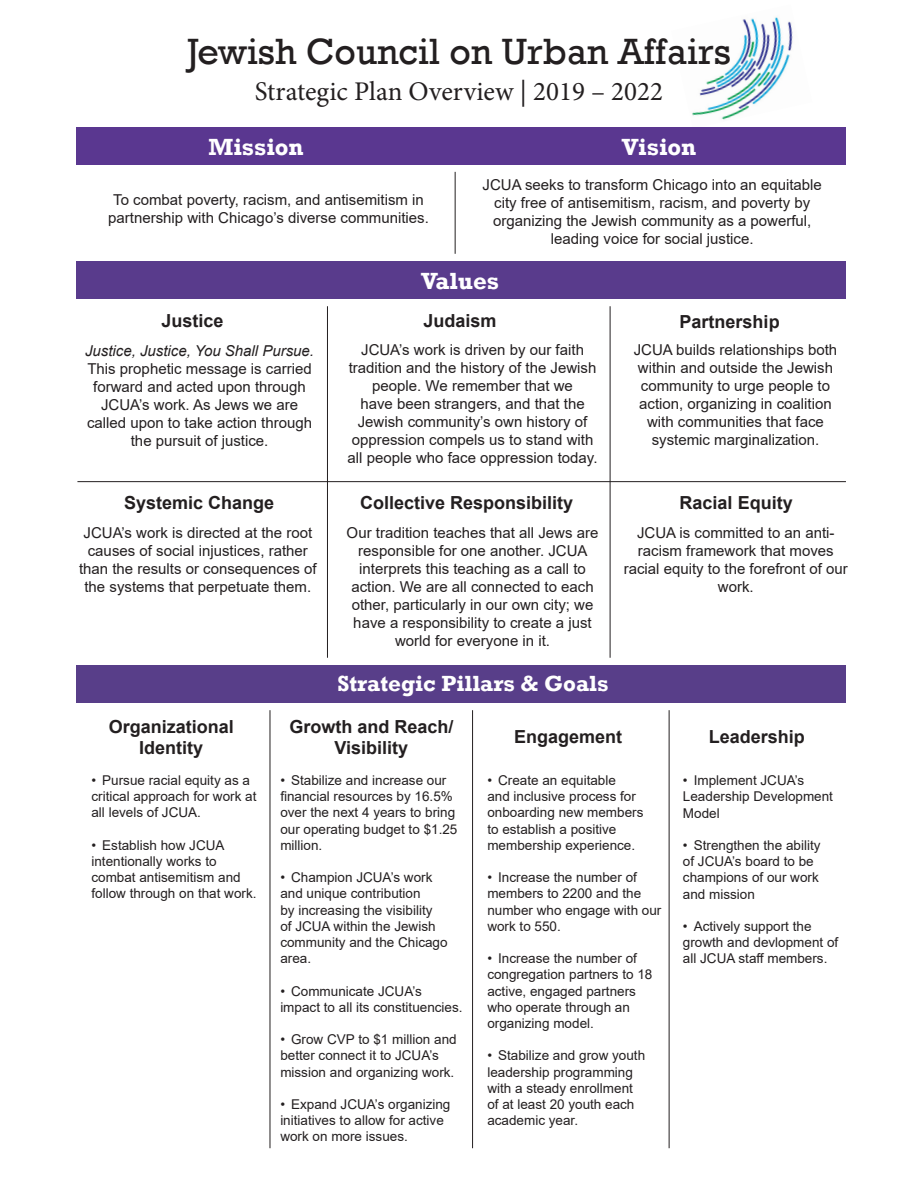
<style>
.page{position:relative;width:918px;height:1188px;background:#fff}
.page>*{position:absolute;margin:0;border:0;box-sizing:border-box;transform-origin:0 0}
.t1{font:37.5px "Rockwell";color:#231f20}
.t2{font:27px "Minion Pro";color:#231f20}
.t3{font:700 24px "Rockwell";color:#fff}
.t4{font:700 22.5px "Rockwell";color:#fff}
.t5{font:700 18px "Arial";color:#231f20}
.t6{font:15px/18px "Arial";color:#231f20;text-align:center}
.t7{font:13.5px/16.2px "Arial";color:#231f20}
.s1{font-style:italic}
</style>
<div class="page">
<img style="left:692px;top:17px;width:101px;height:103px">
<div style="left:76px;top:127px;width:770px;height:37px;background:#5a3790"></div>
<div style="left:76px;top:261px;width:770px;height:38px;background:#593b8c"></div>
<div style="left:76px;top:665px;width:770px;height:38px;background:#583e89"></div>
<hr style="left:327px;top:306px;width:1px;height:352px;background:#231f20">
<hr style="left:455px;top:172px;width:1px;height:82px;background:#231f20">
<hr style="left:610px;top:306px;width:1px;height:352px;background:#231f20">
<hr style="left:77px;top:481px;width:769px;height:1px;background:#231f20">
<hr style="left:270px;top:710px;width:1px;height:438px;background:#231f20">
<hr style="left:472px;top:710px;width:1px;height:438px;background:#231f20">
<hr style="left:669px;top:710px;width:1px;height:438px;background:#231f20">
<p class="t1" style="left:187px;top:30px;width:545px">Jewish Council on Urban Affairs</p>
<p class="t2" style="left:255px;top:73px;width:410px">Strategic Plan Overview | 2019 – 2022</p>
<p class="t3" style="left:208px;top:132px;width:97px">Mission</p>
<p class="t3" style="left:622px;top:132px;width:76px">Vision</p>
<p class="t6" style="left:108px;top:191px;width:322px">To combat poverty, racism, and antisemitism in partnership with Chicago’s diverse communities.</p>
<p class="t6" style="left:483px;top:175px;width:341px">JCUA seeks to transform Chicago into an equitable city free of antisemitism, racism, and poverty by organizing the Jewish community as a powerful, leading voice for social justice.</p>
<p class="t3" style="left:421px;top:266px;width:79px">Values</p>
<p class="t5" style="left:162px;top:308px;width:64px">Justice</p>
<p class="t5" style="left:424px;top:308px;width:75px">Judaism</p>
<p class="t5" style="left:680px;top:309px;width:102px">Partnership</p>
<p class="t6" style="left:85px;top:341px;width:231px"><span class="s1">Justice, Justice, You Shall Pursue.<br></span>This prophetic message is carried forward and acted upon through<br>JCUA’s work. As Jews we are called upon to take action through the pursuit of justice.</p>
<p class="t6" style="left:634px;top:341px;width:205px">JCUA builds relationships both within and outside the Jewish community to urge people to action, organizing in coalition with communities that face systemic marginalization.</p>
<p class="t6" style="left:348px;top:341px;width:251px">JCUA’s work is driven by our faith tradition and the history of the Jewish people. We remember that we<br>have been strangers, and that the Jewish community’s own history of oppression compels us to stand with all people who face oppression today.</p>
<p class="t5" style="left:124px;top:490px;width:152px">Systemic Change</p>
<p class="t5" style="left:360px;top:490px;width:215px">Collective Responsibility</p>
<p class="t5" style="left:680px;top:490px;width:115px">Racial Equity</p>
<p class="t6" style="left:79px;top:524px;width:239px">JCUA’s work is directed at the root causes of social injustices, rather than the results or consequences of the systems that perpetuate them.</p>
<p class="t6" style="left:347px;top:524px;width:253px">Our tradition teaches that all Jews are responsible for one another. JCUA interprets this teaching as a call to action. We are all connected to each other, particularly in our own city; we have a responsibility to create a just world for everyone in it.</p>
<p class="t6" style="left:624px;top:524px;width:226px">JCUA is committed to an anti&shy;racism framework that moves racial equity to the forefront of our work.</p>
<p class="t5" style="left:109px;top:714px;width:127px">Organizational</p>
<p class="t5" style="left:139px;top:735px;width:66px">Identity</p>
<p class="t7" style="left:91px;top:772px;width:167px">• Pursue racial equity as a critical approach for work at all levels of JCUA.</p>
<p class="t7" style="left:91px;top:837px;width:167px">• Establish how JCUA intentionally works to combat antisemitism and follow through on that work.</p>
<p class="t4" style="left:338px;top:670px;width:273px">Strategic Pillars &amp; Goals</p>
<p class="t5" style="left:289px;top:714px;width:166px">Growth and Reach/</p>
<p class="t5" style="left:335px;top:735px;width:75px">Visibility</p>
<p class="t7" style="left:280px;top:772px;width:179px">• Stabilize and increase our financial resources by 16.5% over the next 4 years to bring our operating budget to $1.25</p>
<p class="t7" style="left:280px;top:837px;width:43px">million.</p>
<p class="t7" style="left:280px;top:869px;width:169px">• Champion JCUA’s work and unique contribution<br>by increasing the visibility<br>of JCUA within the Jewish community and the Chicago area.</p>
<p class="t7" style="left:280px;top:983px;width:184px">• Communicate JCUA’s impact to all its constituencies.</p>
<p class="t7" style="left:280px;top:1031px;width:178px">• Grow CVP to $1 million and</p>
<p class="t7" style="left:280px;top:1047px;width:160px">better connect it to JCUA’s</p>
<p class="t7" style="left:280px;top:1064px;width:176px">mission and organizing work.</p>
<p class="t7" style="left:280px;top:1096px;width:172px">• Expand JCUA’s organizing</p>
<p class="t7" style="left:280px;top:1112px;width:165px">initiatives to allow for active work on more issues.</p>
<p class="t5" style="left:514px;top:724px;width:110px">Engagement</p>
<p class="t5" style="left:709px;top:724px;width:98px">Leadership</p>
<p class="t7" style="left:487px;top:772px;width:158px">• Create an equitable<br>and inclusive process for onboarding new members to establish a positive membership experience.</p>
<p class="t7" style="left:487px;top:869px;width:176px">• Increase the number of members to 2200 and the number who engage with our work to 550.</p>
<p class="t7" style="left:487px;top:950px;width:167px">• Increase the number of congregation partners to 18 active, engaged partners who operate through an organizing model.</p>
<p class="t7" style="left:487px;top:1047px;width:159px">• Stabilize and grow youth leadership programming with a steady enrollment of at least 20 youth each academic year.</p>
<p class="t7" style="left:683px;top:772px;width:152px">• Implement JCUA’s<br>Leadership Development<br>Model</p>
<p class="t7" style="left:683px;top:837px;width:139px">• Strengthen the ability of JCUA’s board to be champions of our work and mission</p>
<p class="t7" style="left:683px;top:918px;width:157px">• Actively support the growth and devlopment of all JCUA staff members.</p>
</div>
